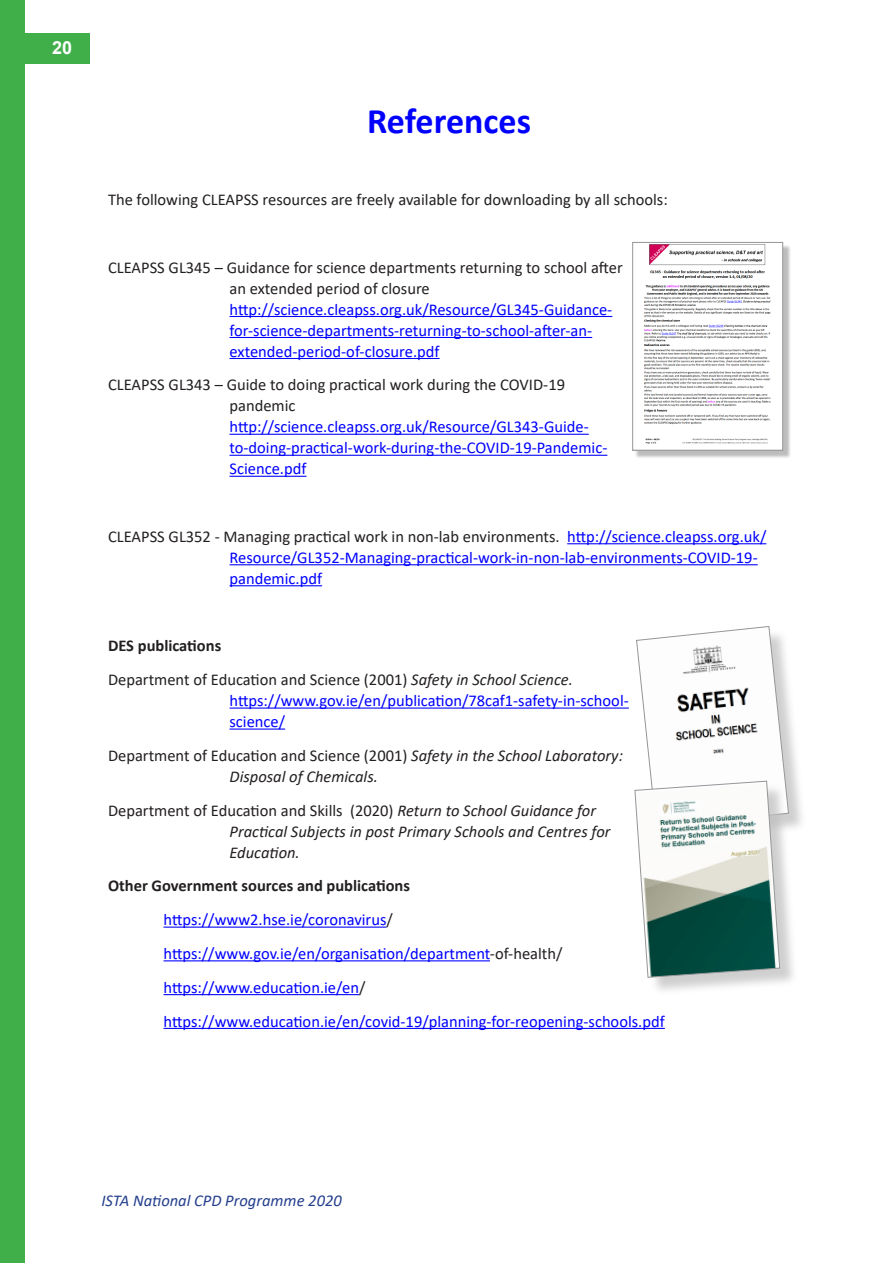
<style>
.page{position:relative;width:893px;height:1263px;background:#fff}
.page>*{position:absolute;margin:0;border:0;box-sizing:border-box;transform-origin:0 0}
.HEAD_title{font:700 36px "Calibri";color:#00f}
.t1{font:700 18px "Arial";color:#fff}
.Body_Text{font:16.5px/21px "Calibri";color:#00f}
.Body_Text-2{font:italic 16.5px/21px "Calibri";color:#231f20}
.Indent1{font:16.5px "Calibri";color:#00f}
.Body_Text-3{font:16.5px "Calibri";color:#231f20}
.Body_Text-4{font:700 16.5px "Calibri";color:#231f20}
.t2{font:italic 16.5px "Calibri";color:#253f8e}
.s1{color:#231f20}
.s2{font-style:italic;color:#231f20}
.s3{font-style:normal}
</style>
<div class="page">
<div style="left:0;top:33px;width:90px;height:31px;background:#40ae49"></div>
<div style="left:0;top:0;width:25px;height:1263px;background:#40ae49"></div>
<hr style="left:230px;top:316px;width:382px;height:1px;background:#00f">
<hr style="left:230px;top:337px;width:362px;height:1px;background:#00f">
<hr style="left:230px;top:358px;width:210px;height:1px;background:#00f">
<hr style="left:230px;top:434px;width:359px;height:1px;background:#00f">
<hr style="left:230px;top:455px;width:377px;height:1px;background:#00f">
<hr style="left:230px;top:476px;width:76px;height:1px;background:#00f">
<hr style="left:567px;top:543px;width:199px;height:1px;background:#00f">
<hr style="left:230px;top:564px;width:528px;height:1px;background:#00f">
<hr style="left:230px;top:585px;width:92px;height:1px;background:#00f">
<hr style="left:230px;top:707px;width:399px;height:2px;background:#00f">
<hr style="left:230px;top:728px;width:55px;height:2px;background:#00f">
<hr style="left:164px;top:926px;width:222px;height:2px;background:#00f">
<hr style="left:164px;top:960px;width:326px;height:1px;background:#00f">
<hr style="left:164px;top:994px;width:195px;height:1px;background:#00f">
<hr style="left:164px;top:1028px;width:501px;height:1px;background:#00f">
<div style="left:639px;top:629px;width:168px;height:216px;background:#c0c0c0;opacity:.75"></div>
<div style="left:637px;top:783px;width:161px;height:213px;background:#c0c0c0;opacity:.75"></div>
<svg style="left:634px;top:626px;width:155px;height:352px"></svg>
<div style="left:634px;top:244px;width:157px;height:214px;background:#231f20;opacity:.3"></div>
<img style="left:634px;top:244px;width:147px;height:205px">
<div style="left:632px;top:242px;width:151px;height:209px;border:1px solid #939598"></div>
<p class="t1" style="left:52px;top:35px;width:22px">20</p>
<p class="HEAD_title" style="left:367px;top:96px;width:165px">References</p>
<p class="Body_Text-3" style="left:108px;top:188px;width:561px">The following CLEAPSS resources are freely available for downloading by all schools:</p>
<p class="Body_Text" style="left:230px;top:256px;width:395px;text-indent:-122px"><span class="s1">CLEAPSS GL345 – Guidance for science departments returning to school after an extended period of closure </span>http://science.cleapss.org.uk/Resource/GL345-Guidance&shy;for-science-departments-returning-to-school-after-an&shy;extended-period-of-closure.pdf</p>
<p class="Body_Text" style="left:230px;top:374px;width:379px;text-indent:-122px"><span class="s1">CLEAPSS GL343 – Guide to doing practical work during the COVID-19 pandemic </span>http://science.cleapss.org.uk/Resource/GL343-Guide&shy;to-doing-practical-work-during-the-COVID-19-Pandemic-Science.pdf</p>
<p class="Body_Text" style="left:230px;top:525px;width:538px;text-indent:-122px"><span class="s1">CLEAPSS GL352 - Managing practical work in non-lab environments.</span> http://science.cleapss.org.uk/<br>Resource/GL352-Managing-practical-work-in-non-lab-environments-COVID-19- pandemic.pdf</p>
<p class="Body_Text-4" style="left:108px;top:634px;width:115px">DES publications</p>
<p class="Body_Text" style="left:230px;top:669px;width:401px;text-indent:-122px"><span class="s1">Department of Education and Science (2001)</span> <span class="s2">Safety in School Science. </span>https://www.gov.ie/en/publication/78caf1-safety-in-school&shy;science/</p>
<p class="Body_Text-2" style="left:230px;top:744px;width:395px;text-indent:-122px"><span class="s3">Department of Education and Science (2001)</span> Safety in the School Laboratory:<br>Disposal of Chemicals.</p>
<p class="Body_Text-2" style="left:230px;top:799px;width:382px;text-indent:-122px"><span class="s3">Department of Education and Skills (2020)</span> Return to School Guidance for<br>Practical Subjects in post Primary Schools and Centres for<br>Education.</p>
<p class="Body_Text-4" style="left:108px;top:874px;width:304px">Other Government sources and publications</p>
<p class="Indent1" style="left:164px;top:908px;width:231px">https://www2.hse.ie/coronavirus<span class="s1">/</span></p>
<p class="Indent1" style="left:164px;top:942px;width:400px">https://www.gov.ie/en/organisation/department<span class="s1">-of-health/</span></p>
<p class="Indent1" style="left:164px;top:976px;width:203px">https://www.education.ie/en<span class="s1">/</span></p>
<p class="Indent1" style="left:164px;top:1009px;width:503px">https://www.education.ie/en/covid-19/planning-for-reopening-schools.pdf</p>
<p class="t2" style="left:101px;top:1188px;width:242px">ISTA National CPD Programme 2020</p>
</div>
